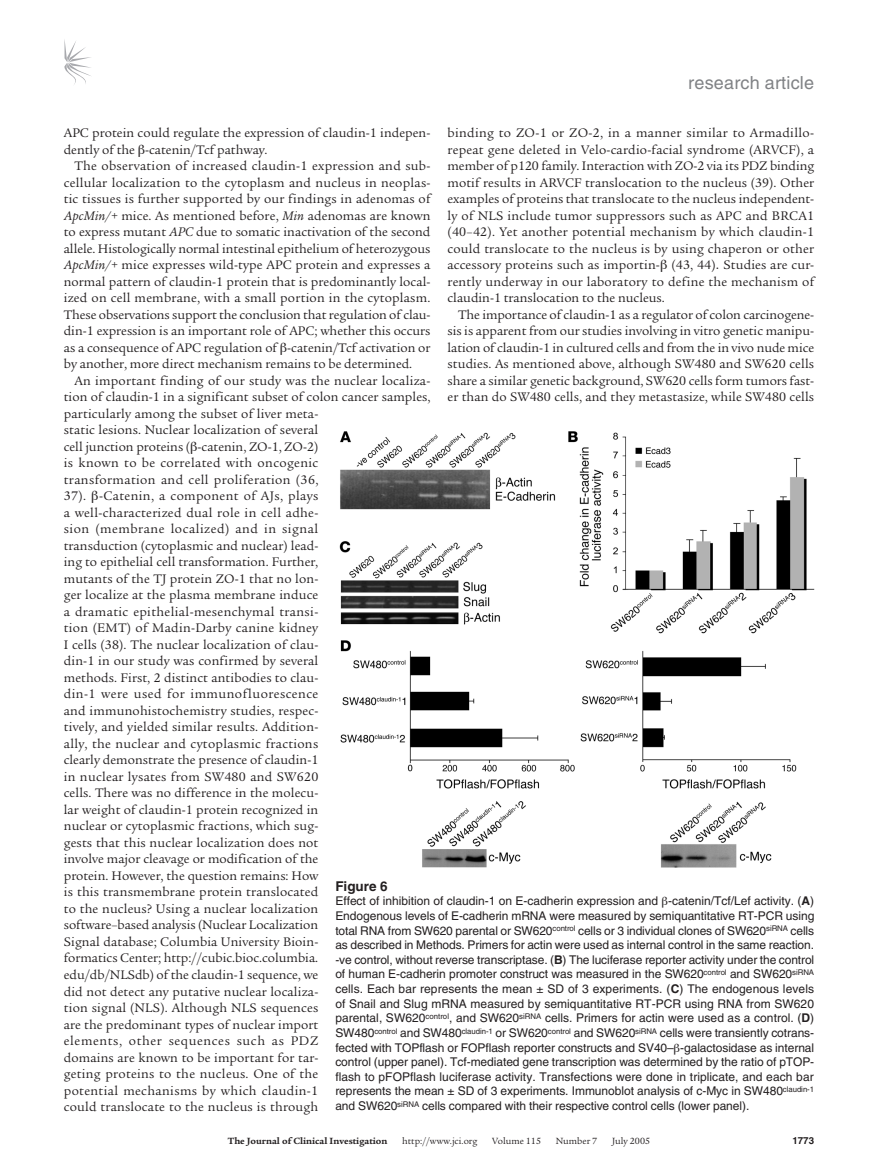
<style>
.page{position:relative;width:878px;height:1174px;background:#fff}
.page>*{position:absolute;margin:0;border:0;box-sizing:border-box;transform-origin:0 0}
.t1{font:18px "Helvetica LT Std";letter-spacing:.01em;color:#808285}
.t2{font:13.5px/16.5px "Legacy Serif Std";letter-spacing:.01em;color:#231f20;text-align:justify}
.t3{font:700 13.5px "Helvetica LT Std";color:#231f20}
.t4{font:12px/14.7px "Helvetica LT Std";letter-spacing:-.005em;color:#231f20;text-align:justify}
.t5{font:9.75px "Legacy Serif Std";color:#231f20}
.t6{font:700 9.75px "Legacy Serif Std";color:#231f20}
.t7{font:700 9.75px "Helvetica LT Std";color:#231f20}
.s1{font-style:italic}
.s2{font-weight:700}
</style>
<div class="page">
<svg style="left:64px;top:39px;width:27px;height:45px"></svg>
<img style="left:339px;top:431px;width:476px;height:437px">
<h1 class="t1" style="left:688px;top:72px;width:127px">research article</h1>
<p class="t2" style="left:447px;top:125px;width:368px">binding to ZO-1 or ZO-2, in a manner similar to Armadillo&shy;repeat gene deleted in Velo-cardio-facial syndrome (ARVCF), a member of p120 family. Interaction with ZO-2 via its PDZ binding motif results in ARVCF translocation to the nucleus (39). Other examples of proteins that translocate to the nucleus independent&shy;ly of NLS include tumor suppressors such as APC and BRCA1 (40–42). Yet another potential mechanism by which claudin-1 could translocate to the nucleus is by using chaperon or other accessory proteins such as importin- (43, 44) Studies are cur&shy;rently underway in our laboratory to define the mechanism of claudin-1 translocation to the nucleus.</p>
<p class="t2" style="left:447px;top:306px;width:368px;text-indent:11px">The importance of claudin-1 as a regulator of colon carcinogene&shy;sis is apparent from our studies involving in vitro genetic manipu&shy;lation of claudin-1 in cultured cells and from the in vivo nude mice studies. As mentioned above, although SW480 and SW620 cells share a similar genetic background, SW620 cells form tumors fast&shy;er than do SW480 cells, and they metastasize, while SW480 cells</p>
<p class="t2" style="left:64px;top:125px;width:368px">APC protein could regulate the expression of claudin-1 indepen&shy;dently of the -catenin/Tcf pathway.</p>
<p class="t2" style="left:64px;top:158px;width:368px;text-indent:11px">The observation of increased claudin-1 expression and sub&shy;cellular localization to the cytoplasm and nucleus in neoplas&shy;tic tissues is further supported by our findings in adenomas of <span class="s1">ApcMin/+</span> mice. As mentioned before, <span class="s1">Min</span> adenomas are known to express mutant <span class="s1">APC</span> due to somatic inactivation of the second allele. Histologically normal intestinal epithelium of heterozygous <span class="s1">ApcMin/+</span> mice expresses wild-type APC protein and expresses a normal pattern of claudin-1 protein that is predominantly local&shy;ized on cell membrane, with a small portion in the cytoplasm.<br>These observations support the conclusion that regulation of clau&shy;din-1 expression is an important role of APC; whether this occurs as a consequence of APC regulation of -catenin/Tcf activation or by another, more direct mechanism remains to be determined.</p>
<p class="t2" style="left:64px;top:372px;width:368px;text-align:left;text-indent:11px">An important finding of our study was the nuclear localiza&shy;tion of claudin-1 in a significant subset of colon cancer samples, particularly among the subset of liver meta-<br>static lesions. Nuclear localization of several<br>cell junction proteins ( -catenin, ZO-1, ZO-2)<br>is known to be correlated with oncogenic<br>transformation and cell proliferation (36,<br>37). -Catenin, a component of AJs, plays<br>a well-characterized dual role in cell adhe-<br>sion (membrane localized) and in signal<br>transduction (cytoplasmic and nuclear) lead-<br>ing to epithelial cell transformation. Further,<br>mutants of the TJ protein ZO-1 that no lon-<br>ger localize at the plasma membrane induce<br>a dramatic epithelial-mesenchymal transi-<br>tion (EMT) of Madin-Darby canine kidney<br>I cells (38). The nuclear localization of clau-<br>din-1 in our study was confirmed by several<br>methods. First, 2 distinct antibodies to clau-<br>din-1 were used for immunofluorescence<br>and immunohistochemistry studies, respec-<br>tively, and yielded similar results. Addition-<br>ally, the nuclear and cytoplasmic fractions<br>clearly demonstrate the presence of claudin-1<br>in nuclear lysates from SW480 and SW620<br>cells. There was no difference in the molecu-<br>lar weight of claudin-1 protein recognized in<br>nuclear or cytoplasmic fractions, which sug-<br>gests that this nuclear localization does not<br>involve major cleavage or modification of the<br>protein. However, the question remains: How<br>is this transmembrane protein translocated<br>to the nucleus? Using a nuclear localization<br>software–based analysis (Nuclear Localization<br>Signal database; Columbia University Bioin-<br>formatics Center; http://cubic.bioc.columbia.<br>edu/db/NLSdb) of the claudin-1 sequence, we<br>did not detect any putative nuclear localiza-<br>tion signal (NLS). Although NLS sequences<br>are the predominant types of nuclear import<br>elements, other sequences such as PDZ<br>domains are known to be important for tar-<br>geting proteins to the nucleus. One of the<br>potential mechanisms by which claudin-1<br>could translocate to the nucleus is through</p>
<p class="t3" style="left:335px;top:877px;width:54px">Figure 6</p>
<p class="t4" style="left:335px;top:893px;width:480px">Effect of inhibition of claudin-1 on E-cadherin expression and -catenin/Tcf/Lef activity. (<span class="s2">A</span>)<br>Endogenous levels of E-cadherin mRNA were measured by semiquantitative RT-PCR using total RNA from SW620 parental or SW620<sup>control</sup> cells or 3 individual clones of SW620<sup>siRNA</sup> cells as described in Methods. Primers for actin were used as internal control in the same reaction. -ve control, without reverse transcriptase. (<span class="s2">B</span>) The luciferase reporter activity under the control of human E-cadherin promoter construct was measured in the SW620<sup>control</sup> and SW620<sup>siRNA </sup>cells. Each bar represents the mean ± SD of 3 experiments. (<span class="s2">C</span>) The endogenous levels of Snail and Slug mRNA measured by semiquantitative RT-PCR using RNA from SW620 parental, SW620<sup>control</sup>, and SW620<sup>siRNA</sup> cells. Primers for actin were used as a control. (<span class="s2">D</span>)<br>SW480<sup>control</sup> and SW480<sup>claudin-1</sup> or SW620<sup>control</sup> and SW620<sup>siRNA</sup> cells were transiently cotrans&shy;fected with TOPflash or FOPflash reporter constructs and SV40– -galactosidase as internal control (upper panel). Tcf-mediated gene transcription was determined by the ratio of pTOP&shy;flash to pFOPflash luciferase activity. Transfections were done in triplicate, and each bar represents the mean ± SD of 3 experiments. Immunoblot analysis of c-Myc in SW480<sup>claudin-1 </sup>and SW620<sup>siRNA</sup> cells compared with their respective control cells (lower panel).</p>
<p class="t6" style="left:228px;top:1135px;width:161px">The Journal of Clinical Investigation</p>
<p class="t5" style="left:402px;top:1135px;width:77px">http://www.jci.org</p>
<p class="t5" style="left:492px;top:1135px;width:50px">Volume 115</p>
<p class="t5" style="left:556px;top:1135px;width:43px">Number 7</p>
<p class="t5" style="left:612px;top:1135px;width:40px">July 2005</p>
<p class="t7" style="left:792px;top:1134px;width:23px">1773</p>
</div>
